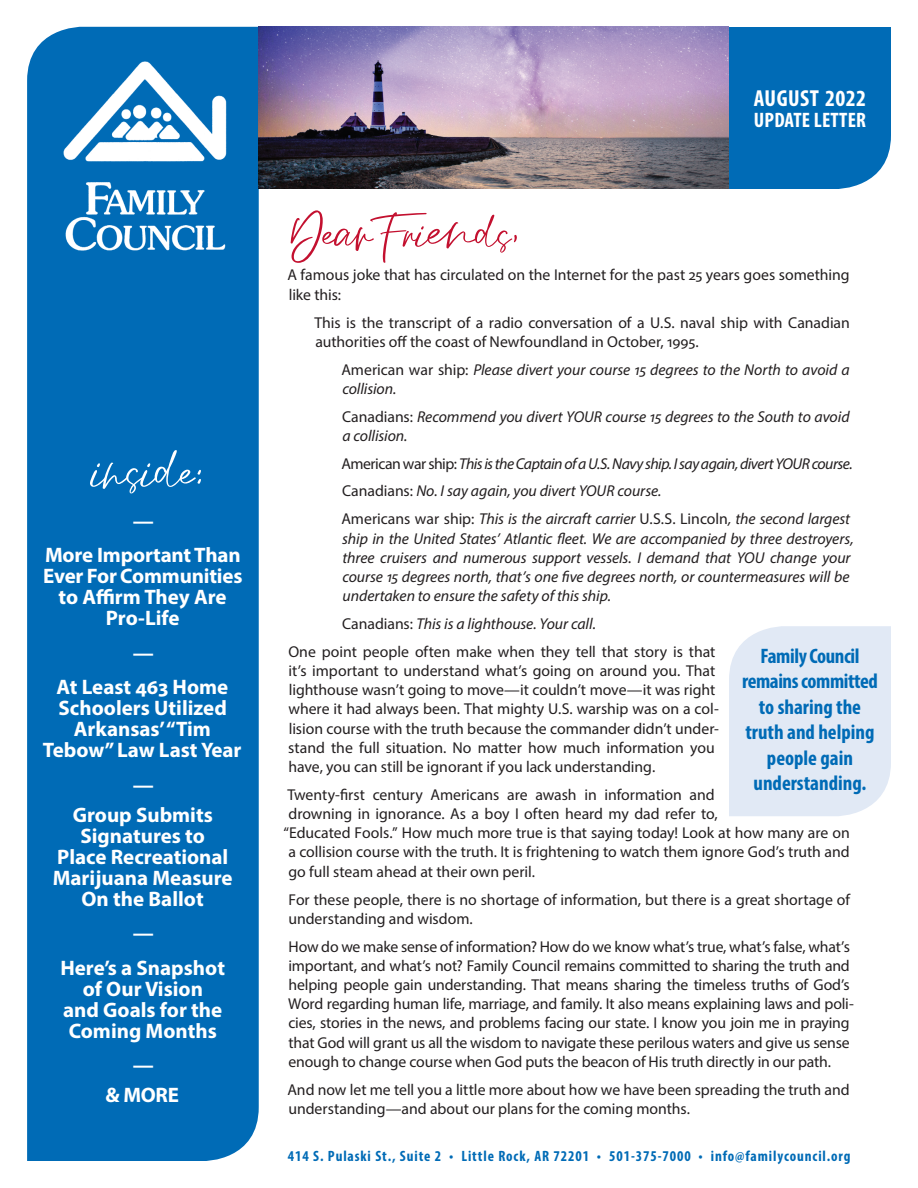
<style>
.page{position:relative;width:918px;height:1188px;background:#fff}
.page>*{position:absolute;margin:0;border:0;box-sizing:border-box;transform-origin:0 0}
.t1{font:60px "Strings";color:#fff}
.t2{font:52.5px "Strings";color:#c3102f}
.t3{font:700 condensed 23.25px "Myriad Pro";letter-spacing:.02em;color:#fff}
.t4{font:700 21px/21px "Myriad Pro";color:#fff;text-align:center}
.t5{font:700 condensed 21px/25.5px "Myriad Pro";color:#006bb6;text-align:center}
.t6{font:700 condensed 21px "Myriad Pro";letter-spacing:.01em;color:#fff}
.t7{font:15.75px/19.2px "Myriad Pro";letter-spacing:-.005em;color:#231f20}
.t8{font:italic 15.75px/19.2px "Myriad Pro";letter-spacing:-.005em;color:#231f20}
.t9{font:700 condensed 15px "Myriad Pro";letter-spacing:.06em;color:#006bb6}
.s1{font-style:normal}
.s2{font-style:italic}
</style>
<div class="page">
<div style="left:27px;top:27px;width:232px;height:1134px;background:#006bb6"></div>
<div style="left:729px;top:27px;width:162px;height:162px;background:#006bb6"></div>
<img style="left:43px;top:48px;width:200px;height:214px">
<img style="left:259px;top:27px;width:470px;height:162px">
<div style="left:729px;top:626px;width:162px;height:190px;background:#e1e9f5"></div>
<h1 class="t1" style="left:92px;top:436px;width:115px">inside:</h1>
<h3 class="t4" style="left:45px;top:503px;width:197px;line-height:34.5px">—<br>More Important Than</h3>
<h3 class="t4" style="left:43px;top:565px;width:201px">Ever For Communities to Affirm They Are<br>Pro-Life</h3>
<h3 class="t4" style="left:56px;top:635px;width:173px;line-height:34.5px">—<br>At Least 463 Home</h3>
<h3 class="t4" style="left:43px;top:697px;width:200px">Schoolers Utilized<br>Arkansas’ “Tim<br>Tebow” Law Last Year</h3>
<h3 class="t4" style="left:73px;top:769px;width:142px;line-height:29.7px">—<br>Group Submits</h3>
<h3 class="t4" style="left:53px;top:824px;width:181px">Signatures to<br>Place Recreational<br>Marijuana Measure<br>On the Ballot</h3>
<h3 class="t4" style="left:60px;top:915px;width:166px;line-height:34.5px">—<br>Here’s a Snapshot</h3>
<h3 class="t4" style="left:63px;top:977px;width:161px">of Our Vision and Goals for the<br>Coming Months</h3>
<h3 class="t4" style="left:106px;top:1049px;width:75px;line-height:29.7px">—<br>&amp; MORE</h3>
<h3 class="t3" style="left:754px;top:84px;width:114px">AUGUST 2022</h3>
<h3 class="t6" style="left:754px;top:107px;width:114px">UPDATE LETTER</h3>
<h2 class="t2" style="left:291px;top:203px;width:230px">Dear Friends,</h2>
<p class="t7" style="left:287px;top:265px;width:564px">A famous joke that has circulated on the Internet for the past 25 years goes something like this:</p>
<p class="t7" style="left:314px;top:312px;width:537px">This is the transcript of a radio conversation of a U.S. naval ship with Canadian authorities off the coast of Newfoundland in October, 1995.</p>
<p class="t8" style="left:341px;top:359px;width:510px"><span class="s1">American war ship:</span> Please divert your course 15 degrees to the North to avoid a collision.</p>
<p class="t8" style="left:342px;top:406px;width:509px"><span class="s1">Canadians:</span> Recommend you divert YOUR course 15 degrees to the South to avoid a collision.</p>
<p class="t8" style="left:341px;top:449px;width:513px;line-height:27.9px"><span class="s1">American war ship:</span> This is the Captain of a U.S. Navy ship. I say again, divert YOUR course.<br><span class="s1">Canadians:</span> No. I say again, you divert YOUR course.<br><span class="s1">Americans war ship:</span> This is the aircraft carrier <span class="s1">U.S.S. Lincoln</span>, the second largest</p>
<p class="t8" style="left:342px;top:528px;width:513px">ship in the United States’ Atlantic fleet. We are accompanied by three destroyers, three cruisers and numerous support vessels. I demand that YOU change your course 15 degrees north, that’s one five degrees north, or countermeasures will be undertaken to ensure the safety of this ship.</p>
<p class="t7" style="left:288px;top:609px;width:429px;line-height:27.9px;text-indent:54px">Canadians: <span class="s2">This is a lighthouse. Your call.<br></span>One point people often make when they tell that story is that</p>
<p class="t7" style="left:288px;top:661px;width:432px">it’s important to understand what’s going on around you. That lighthouse wasn’t going to move—it couldn’t move—it was right where it had always been. That mighty U.S. warship was on a col&shy;lision course with the truth because the commander didn’t under&shy;stand the full situation. No matter how much information you have, you can still be ignorant if you lack understanding.</p>
<p class="t7" style="left:287px;top:785px;width:429px">Twenty-first century Americans are awash in information and</p>
<p class="t7" style="left:289px;top:804px;width:431px">drowning in ignorance. As a boy I often heard my dad refer to,</p>
<p class="t7" style="left:283px;top:823px;width:568px">“Educated Fools.” How much more true is that saying today! Look at how many are on</p>
<p class="t7" style="left:288px;top:842px;width:563px">a collision course with the truth. It is frightening to watch them ignore God’s truth and</p>
<p class="t7" style="left:289px;top:862px;width:248px">go full steam ahead at their own peril.</p>
<p class="t7" style="left:288px;top:889px;width:563px">For these people, there is no shortage of information, but there is a great shortage of understanding and wisdom.</p>
<p class="t7" style="left:288px;top:936px;width:567px">How do we make sense of information? How do we know what’s true, what’s false, what’s important, and what’s not? Family Council remains committed to sharing the truth and helping people gain understanding. That means sharing the timeless truths of God’s Word regarding human life, marriage, and family. It also means explaining laws and poli&shy;cies, stories in the news, and problems facing our state. I know you join me in praying that God will grant us all the wisdom to navigate these perilous waters and give us sense enough to change course when God puts the beacon of His truth directly in our path.</p>
<p class="t7" style="left:287px;top:1079px;width:564px">And now let me tell you a little more about how we have been spreading the truth and understanding—and about our plans for the coming months.</p>
<h3 class="t5" style="left:742px;top:643px;width:137px">Family Council remains committed to sharing the truth and helping people gain understanding.</h3>
<p class="t9" style="left:288px;top:1146px;width:564px">414 S. Pulaski St., Suite 2 • Little Rock, AR 72201 • 501-375-7000 • info@familycouncil.org</p>
</div>
